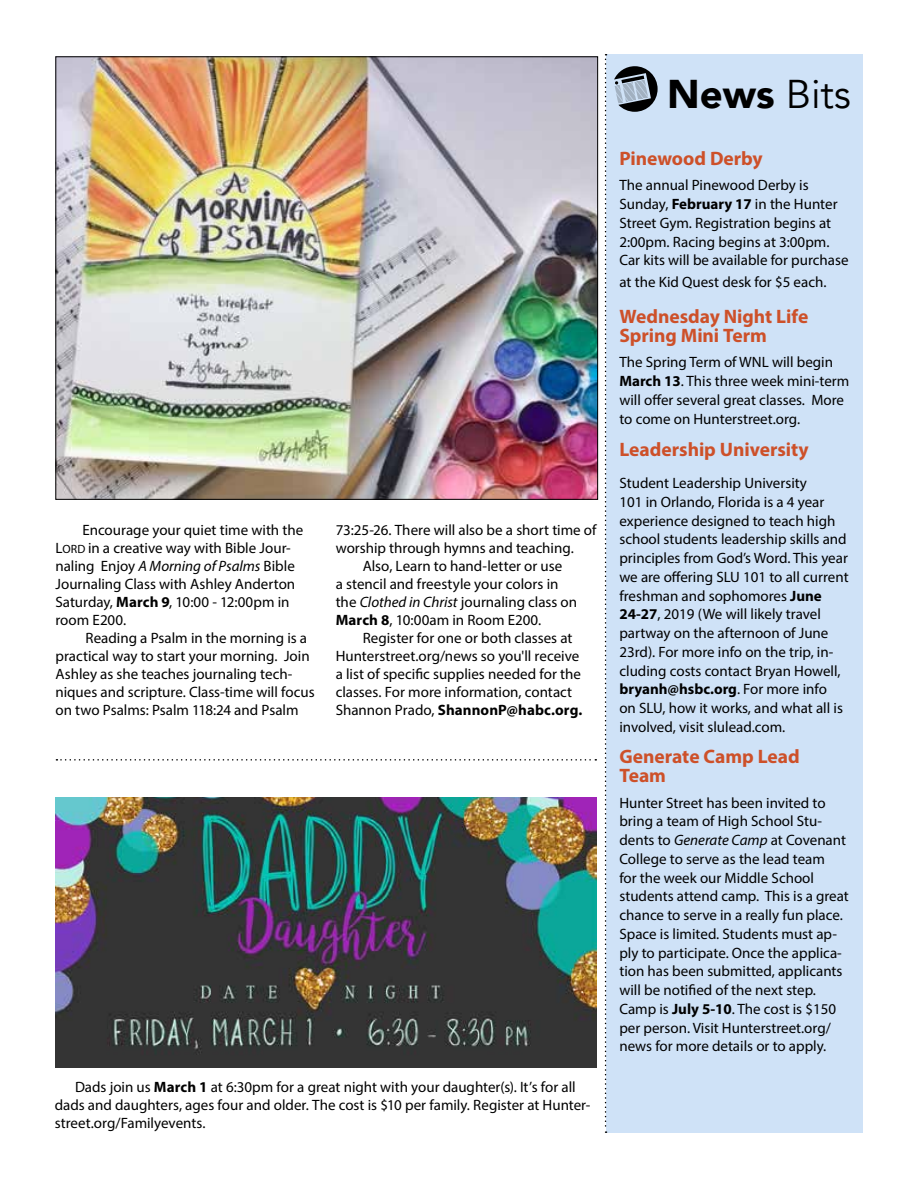
<style>
.page{position:relative;width:918px;height:1188px;background:#fff}
.page>*{position:absolute;margin:0;border:0;box-sizing:border-box;transform-origin:0 0}
.t1{font:900 40.05px "Avenir";color:#000}
.t2{font:700 19.5px/18.8px "Myriad Pro";color:#cd5029}
.t3{font:15px/18.8px "Myriad Pro";color:#000}
.t4{font:700 15px "Myriad Pro";letter-spacing:.005em;color:#000}
.s1{font-size:12px}
.s2{font-style:italic}
.s3{font-weight:700}
.s4{font-weight:400}
</style>
<div class="page">
<div style="left:606px;top:54px;width:257px;height:1079px;background:#cfe2f7"></div>
<svg style="left:605px;top:54px;width:2px;height:1079px"></svg>
<svg style="left:614px;top:66px;width:44px;height:46px"></svg>
<svg style="left:56px;top:759px;width:540px;height:2px"></svg>
<img style="left:56px;top:797px;width:540px;height:271px">
<img style="left:57px;top:58px;width:539px;height:440px">
<p class="t3" style="left:55px;top:521px;width:249px;line-height:18px;text-indent:27px">Encourage your quiet time with the<br>L<span class="s1">ORD</span> in a creative way with Bible Jour&shy;naling Enjoy <span class="s2">A Morning of Psalms</span> Bible<br>Journaling Class with Ashley Anderton<br>Saturday, <span class="s3">March 9</span>, 10:00 - 12:00pm in room E200.</p>
<p class="t3" style="left:55px;top:629px;width:261px;line-height:18px;text-indent:30px">Reading a Psalm in the morning is a practical way to start your morning. Join Ashley as she teaches journaling tech&shy;niques and scripture. Class-time will focus on two Psalms: Psalm 118:24 and Psalm</p>
<p class="t3" style="left:336px;top:520px;width:262px">73:25-26. There will also be a short time of</p>
<p class="t3" style="left:336px;top:538px;width:240px">worship through hymns and teaching.</p>
<p class="t3" style="left:363px;top:556px;width:201px">Also, Learn to hand-letter or use</p>
<p class="t3" style="left:336px;top:574px;width:224px">a stencil and freestyle your colors in</p>
<p class="t3" style="left:336px;top:592px;width:243px">the <span class="s2">Clothed in Christ</span> journaling class on</p>
<p class="t3" style="left:336px;top:610px;width:207px"><span class="s3">March 8</span>, 10:00am in Room E200.</p>
<p class="t3" style="left:363px;top:628px;width:211px">Register for one or both classes at</p>
<p class="t3" style="left:336px;top:646px;width:245px">Hunterstreet.org/news so you'll receive</p>
<p class="t3" style="left:336px;top:664px;width:247px">a list of specific supplies needed for the</p>
<p class="t3" style="left:336px;top:682px;width:238px">classes. For more information, contact</p>
<p class="t4" style="left:336px;top:700px;width:248px"><span class="s4">Shannon Prado,</span> ShannonP@habc.org.</p>
<p class="t3" style="left:55px;top:1077px;width:537px;line-height:18px;text-indent:20px">Dads join us <span class="s3">March 1</span> at 6:30pm for a great night with your daughter(s). It’s for all dads and daughters, ages four and older. The cost is $10 per family. Register at Hunter&shy;street.org/Familyevents.</p>
<h1 class="t1" style="left:667px;top:59px;width:186px">News <span class="s4">Bits</span></h1>
<h2 class="t2" style="left:619px;top:148px;width:145px">Pinewood Derby</h2>
<p class="t3" style="left:619px;top:176px;width:231px">The annual Pinewood Derby is Sunday, <span class="s3">February 17</span> in the Hunter Street Gym. Registration begins at 2:00pm. Racing begins at 3:00pm.<br>Car kits will be available for purchase</p>
<p class="t3" style="left:619px;top:272px;width:209px">at the Kid Quest desk for $5 each.</p>
<h2 class="t2" style="left:619px;top:306px;width:190px">Wednesday Night Life<br>Spring Mini Term</h2>
<p class="t3" style="left:619px;top:353px;width:232px">The Spring Term of WNL will begin <span class="s3">March 13</span>. This three week mini-term will offer several great classes. More to come on Hunterstreet.org.</p>
<h2 class="t2" style="left:619px;top:439px;width:191px">Leadership University</h2>
<p class="t3" style="left:619px;top:473px;width:231px">Student Leadership University<br>101 in Orlando, Florida is a 4 year experience designed to teach high school students leadership skills and principles from God’s Word. This year we are offering SLU 101 to all current freshman and sophomores <span class="s3">June 24-27</span>, 2019 (We will likely travel partway on the afternoon of June 23rd). For more info on the trip, in&shy;cluding costs contact Bryan Howell, <span class="s3">bryanh@hsbc.org</span>. For more info<br>on SLU, how it works, and what all is involved, visit slulead.com.</p>
<h2 class="t2" style="left:619px;top:747px;width:182px">Generate Camp Lead<br>Team</h2>
<p class="t3" style="left:619px;top:793px;width:231px">Hunter Street has been invited to bring a team of High School Stu&shy;dents to <span class="s2">Generate Camp</span> at Covenant College to serve as the lead team<br>for the week our Middle School students attend camp. This is a great chance to serve in a really fun place.<br>Space is limited. Students must ap&shy;ply to participate. Once the applica&shy;tion has been submitted, applicants will be notified of the next step.<br>Camp is <span class="s3">July 5-10</span>. The cost is $150 per person. Visit Hunterstreet.org/ news for more details or to apply.</p>
</div>
